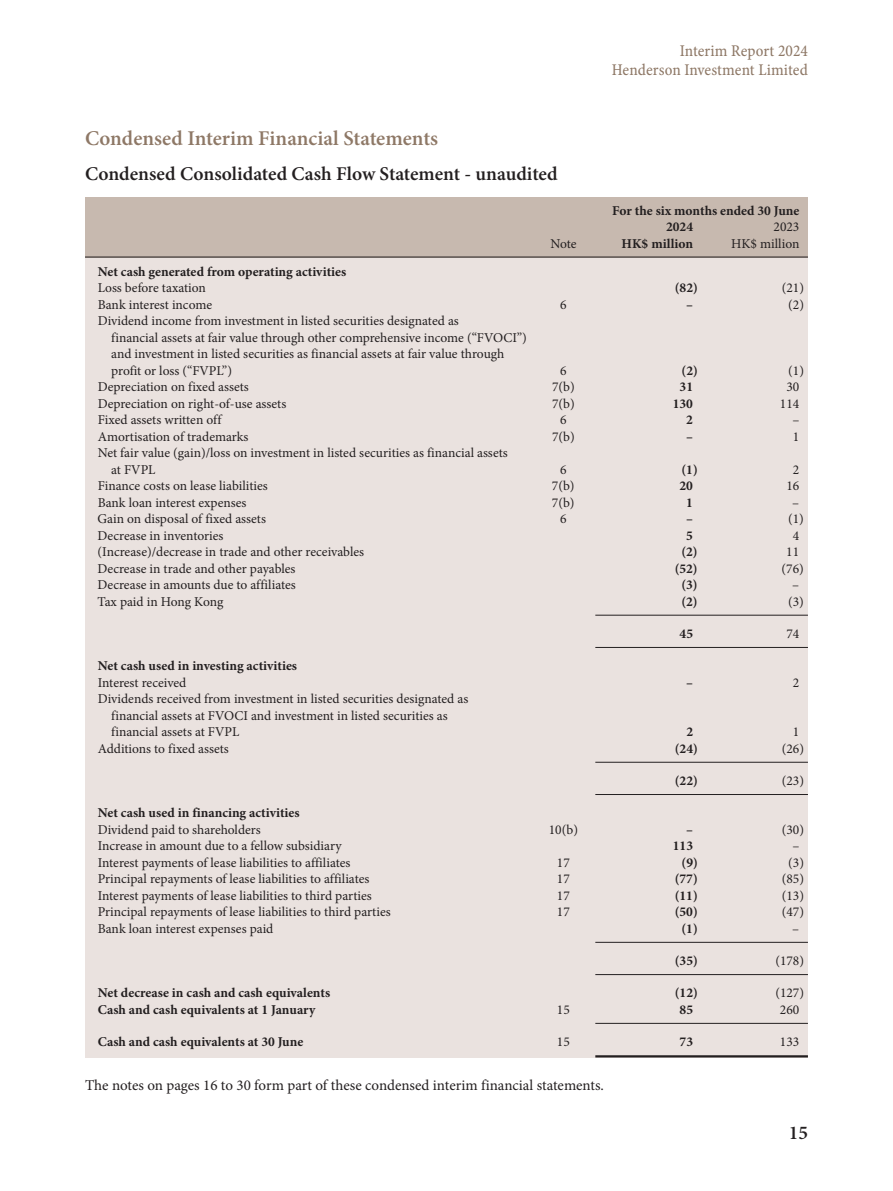
<style>
.page{position:relative;width:893px;height:1191px;background:#fff}
.page>*{position:absolute;margin:0;border:0;box-sizing:border-box;transform-origin:0 0}
.t1{font:600 21px "Minion Pro";color:#8e7866}
.t2{font:600 19.5px "Minion Pro";color:#231f20}
.t3{font:16.5px/19.2px "Minion Pro Cn Capt";letter-spacing:.005em;color:#8e7866;text-align:right}
.t4{font:15px "Minion Pro";color:#231f20}
.t5{font:13.5px/16.5px "Minion Pro";color:#231f20}
.t6{font:700 13.5px/16.5px "Minion Pro";color:#231f20}
</style>
<div class="page">
<div style="left:85px;top:236px;width:723px;height:821px;background:#eae2df"></div>
<div style="left:85px;top:197px;width:723px;height:61px;background:#c7b9af"></div>
<hr style="left:85px;top:257px;width:723px;height:1px;background:#231f20">
<hr style="left:595px;top:615px;width:213px;height:1px;background:#231f20">
<hr style="left:595px;top:647px;width:213px;height:1px;background:#231f20">
<hr style="left:595px;top:762px;width:213px;height:1px;background:#231f20">
<hr style="left:595px;top:794px;width:213px;height:1px;background:#231f20">
<hr style="left:595px;top:942px;width:213px;height:1px;background:#231f20">
<hr style="left:595px;top:974px;width:213px;height:1px;background:#231f20">
<hr style="left:595px;top:1023px;width:213px;height:1px;background:#231f20">
<hr style="left:595px;top:1055px;width:213px;height:2px;background:#231f20">
<h1 class="t1" style="left:85px;top:124px;width:355px">Condensed Interim Financial Statements</h1>
<h2 class="t2" style="left:85px;top:161px;width:474px">Condensed Consolidated Cash Flow Statement - unaudited</h2>
<p class="t3" style="left:612px;top:42px;width:198px">Interim Report 2024<br>Henderson Investment Limited</p>
<p class="t6" style="left:666px;top:202px;width:135px;text-indent:-54px">For the six months ended 30 June<br>2024</p>
<p class="t5" style="left:773px;top:219px;width:27px">2023</p>
<p class="t5" style="left:550px;top:235px;width:28px">Note</p>
<p class="t6" style="left:622px;top:235px;width:73px">HK$ million</p>
<p class="t5" style="left:731px;top:235px;width:70px">HK$ million</p>
<p class="t6" style="left:98px;top:263px;width:250px">Net cash generated from operating activities</p>
<p class="t5" style="left:98px;top:280px;width:110px">Loss before taxation</p>
<p class="t6" style="left:675px;top:279px;width:25px">(82)</p>
<p class="t5" style="left:782px;top:280px;width:24px">(21)</p>
<p class="t5" style="left:98px;top:296px;width:116px">Bank interest income</p>
<p class="t5" style="left:560px;top:296px;width:8px">6</p>
<p class="t6" style="left:686px;top:296px;width:8px">–</p>
<p class="t5" style="left:788px;top:296px;width:17px">(2)</p>
<p class="t5" style="left:111px;top:313px;width:417px;text-indent:-14px">Dividend income from investment in listed securities designated as<br>financial assets at fair value through other comprehensive income (“FVOCI”) and investment in listed securities as financial assets at fair value through profit or loss (“FVPL”)</p>
<p class="t5" style="left:560px;top:362px;width:8px">6</p>
<p class="t6" style="left:682px;top:362px;width:18px">(2)</p>
<p class="t5" style="left:788px;top:362px;width:17px">(1)</p>
<p class="t5" style="left:98px;top:379px;width:153px">Depreciation on fixed assets</p>
<p class="t5" style="left:552px;top:379px;width:24px">7(b)</p>
<p class="t6" style="left:680px;top:378px;width:15px">31</p>
<p class="t5" style="left:786px;top:379px;width:14px">30</p>
<p class="t5" style="left:98px;top:395px;width:190px">Depreciation on right-of-use assets</p>
<p class="t5" style="left:552px;top:395px;width:24px">7(b)</p>
<p class="t6" style="left:673px;top:395px;width:22px">130</p>
<p class="t5" style="left:780px;top:395px;width:21px">114</p>
<p class="t5" style="left:98px;top:412px;width:125px">Fixed assets written off</p>
<p class="t5" style="left:560px;top:412px;width:8px">6</p>
<p class="t6" style="left:686px;top:411px;width:8px">2</p>
<p class="t5" style="left:792px;top:412px;width:9px">–</p>
<p class="t5" style="left:98px;top:428px;width:152px">Amortisation of trademarks</p>
<p class="t5" style="left:552px;top:428px;width:24px">7(b)</p>
<p class="t6" style="left:686px;top:428px;width:8px">–</p>
<p class="t5" style="left:793px;top:428px;width:8px">1</p>
<p class="t5" style="left:111px;top:445px;width:398px;text-indent:-14px">Net fair value (gain)/loss on investment in listed securities as financial assets at FVPL</p>
<p class="t5" style="left:560px;top:461px;width:8px">6</p>
<p class="t6" style="left:681px;top:461px;width:18px">(1)</p>
<p class="t5" style="left:793px;top:461px;width:8px">2</p>
<p class="t5" style="left:98px;top:478px;width:172px">Finance costs on lease liabilities</p>
<p class="t5" style="left:552px;top:478px;width:24px">7(b)</p>
<p class="t6" style="left:679px;top:477px;width:15px">20</p>
<p class="t5" style="left:786px;top:478px;width:14px">16</p>
<p class="t5" style="left:98px;top:494px;width:150px">Bank loan interest expenses</p>
<p class="t5" style="left:552px;top:494px;width:24px">7(b)</p>
<p class="t6" style="left:686px;top:494px;width:8px">1</p>
<p class="t5" style="left:792px;top:494px;width:9px">–</p>
<p class="t5" style="left:98px;top:511px;width:170px">Gain on disposal of fixed assets</p>
<p class="t5" style="left:560px;top:511px;width:8px">6</p>
<p class="t6" style="left:686px;top:510px;width:8px">–</p>
<p class="t5" style="left:788px;top:511px;width:17px">(1)</p>
<p class="t5" style="left:98px;top:527px;width:127px">Decrease in inventories</p>
<p class="t6" style="left:686px;top:527px;width:8px">5</p>
<p class="t5" style="left:793px;top:527px;width:8px">4</p>
<p class="t5" style="left:98px;top:544px;width:268px">(Increase)/decrease in trade and other receivables</p>
<p class="t6" style="left:681px;top:543px;width:18px">(2)</p>
<p class="t5" style="left:786px;top:544px;width:14px">11</p>
<p class="t5" style="left:98px;top:560px;width:199px">Decrease in trade and other payables</p>
<p class="t6" style="left:675px;top:560px;width:25px">(52)</p>
<p class="t5" style="left:782px;top:560px;width:24px">(76)</p>
<p class="t5" style="left:98px;top:577px;width:200px">Decrease in amounts due to affiliates</p>
<p class="t6" style="left:681px;top:576px;width:18px">(3)</p>
<p class="t5" style="left:792px;top:577px;width:9px">–</p>
<p class="t5" style="left:98px;top:593px;width:127px">Tax paid in Hong Kong</p>
<p class="t6" style="left:681px;top:593px;width:18px">(2)</p>
<p class="t5" style="left:788px;top:593px;width:17px">(3)</p>
<p class="t6" style="left:680px;top:625px;width:15px">45</p>
<p class="t5" style="left:786px;top:625px;width:14px">74</p>
<p class="t6" style="left:98px;top:657px;width:201px">Net cash used in investing activities</p>
<p class="t5" style="left:98px;top:674px;width:90px">Interest received</p>
<p class="t6" style="left:686px;top:674px;width:8px">–</p>
<p class="t5" style="left:793px;top:674px;width:8px">2</p>
<p class="t5" style="left:111px;top:691px;width:359px;text-indent:-14px">Dividends received from investment in listed securities designated as financial assets at FVOCI and investment in listed securities as financial assets at FVPL</p>
<p class="t6" style="left:686px;top:723px;width:8px">2</p>
<p class="t5" style="left:793px;top:724px;width:8px">1</p>
<p class="t5" style="left:98px;top:740px;width:133px">Additions to fixed assets</p>
<p class="t6" style="left:675px;top:740px;width:25px">(24)</p>
<p class="t5" style="left:782px;top:740px;width:24px">(26)</p>
<p class="t6" style="left:675px;top:772px;width:25px">(22)</p>
<p class="t5" style="left:782px;top:772px;width:24px">(23)</p>
<p class="t6" style="left:98px;top:804px;width:203px">Net cash used in financing activities</p>
<p class="t5" style="left:98px;top:821px;width:164px">Dividend paid to shareholders</p>
<p class="t5" style="left:549px;top:821px;width:31px">10(b)</p>
<p class="t6" style="left:686px;top:821px;width:8px">–</p>
<p class="t5" style="left:782px;top:821px;width:24px">(30)</p>
<p class="t5" style="left:98px;top:838px;width:245px">Increase in amount due to a fellow subsidiary</p>
<p class="t6" style="left:673px;top:837px;width:22px">113</p>
<p class="t5" style="left:792px;top:838px;width:9px">–</p>
<p class="t5" style="left:98px;top:854px;width:254px">Interest payments of lease liabilities to affiliates</p>
<p class="t5" style="left:557px;top:854px;width:14px">17</p>
<p class="t6" style="left:682px;top:854px;width:18px">(9)</p>
<p class="t5" style="left:788px;top:854px;width:17px">(3)</p>
<p class="t5" style="left:98px;top:871px;width:273px">Principal repayments of lease liabilities to affiliates</p>
<p class="t5" style="left:557px;top:871px;width:14px">17</p>
<p class="t6" style="left:675px;top:870px;width:25px">(77)</p>
<p class="t5" style="left:782px;top:871px;width:24px">(85)</p>
<p class="t5" style="left:98px;top:887px;width:276px">Interest payments of lease liabilities to third parties</p>
<p class="t5" style="left:557px;top:887px;width:14px">17</p>
<p class="t6" style="left:675px;top:887px;width:25px">(11)</p>
<p class="t5" style="left:782px;top:887px;width:24px">(13)</p>
<p class="t5" style="left:98px;top:904px;width:295px">Principal repayments of lease liabilities to third parties</p>
<p class="t5" style="left:557px;top:904px;width:14px">17</p>
<p class="t6" style="left:675px;top:903px;width:25px">(50)</p>
<p class="t5" style="left:782px;top:904px;width:24px">(47)</p>
<p class="t5" style="left:98px;top:920px;width:177px">Bank loan interest expenses paid</p>
<p class="t6" style="left:681px;top:920px;width:18px">(1)</p>
<p class="t5" style="left:792px;top:920px;width:9px">–</p>
<p class="t6" style="left:675px;top:952px;width:25px">(35)</p>
<p class="t5" style="left:775px;top:952px;width:30px">(178)</p>
<p class="t6" style="left:98px;top:984px;width:234px">Net decrease in cash and cash equivalents</p>
<p class="t6" style="left:675px;top:984px;width:25px">(12)</p>
<p class="t5" style="left:775px;top:985px;width:30px">(127)</p>
<p class="t6" style="left:98px;top:1001px;width:219px">Cash and cash equivalents at 1 January</p>
<p class="t5" style="left:557px;top:1001px;width:14px">15</p>
<p class="t6" style="left:680px;top:1001px;width:15px">85</p>
<p class="t5" style="left:780px;top:1001px;width:21px">260</p>
<p class="t6" style="left:98px;top:1033px;width:207px">Cash and cash equivalents at 30 June</p>
<p class="t5" style="left:557px;top:1033px;width:14px">15</p>
<p class="t6" style="left:680px;top:1033px;width:15px">73</p>
<p class="t5" style="left:780px;top:1033px;width:21px">133</p>
<p class="t4" style="left:85px;top:1075px;width:520px">The notes on pages 16 to 30 form part of these condensed interim financial statements.</p>
<h2 class="t2" style="left:789px;top:1119px;width:21px">15</h2>
</div>
